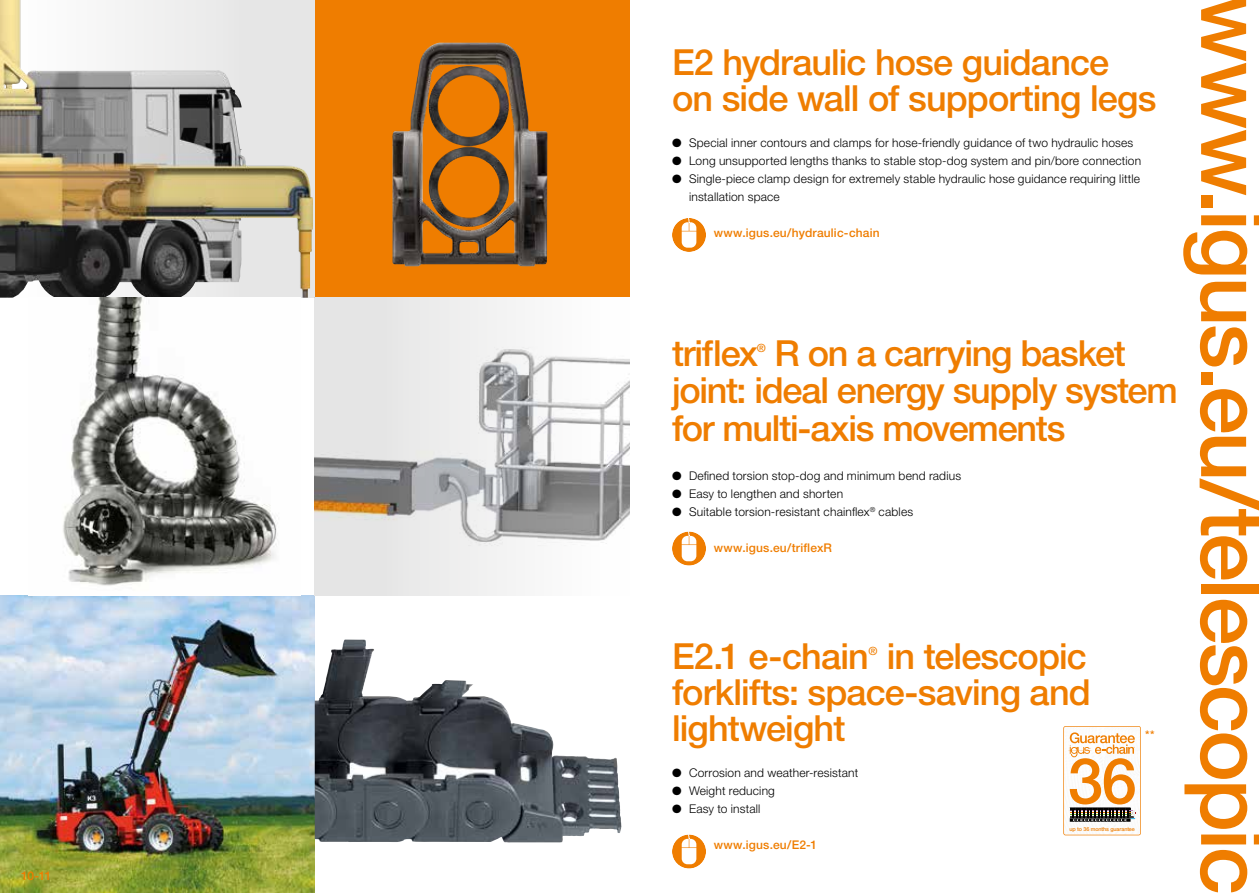
<style>
.page{position:relative;width:1259px;height:893px;background:#fff}
.page>*{position:absolute;margin:0;border:0;box-sizing:border-box;transform-origin:0 0}
.t1{font:500 87px "Helvetica Neue LTW1 G";letter-spacing:-.035em;color:#ef7d00}
.t2{font:500 36px/36px "Helvetica Neue LTW1 G";letter-spacing:-.025em;color:#ef7d00}
.t3{font:300 12px/18px "Helvetica Neue LTW1 G";letter-spacing:.015em;color:#000}
.t4{font:500 12px "Helvetica Neue LTW1 G";letter-spacing:.015em;color:#ef7d00}
.t5{font:500 11.4px "Helvetica Neue LTW1 G";color:#ef7d00}
.t6{font:500 5.4px "Helvetica Neue LTW1 G";letter-spacing:-.02em;color:#ef7d00}
</style>
<div class="page">
<img style="left:0;top:595px;width:315px;height:298px">
<svg style="left:672px;top:218px;width:34px;height:34px"></svg>
<div style="left:315px;top:0;width:314px;height:298px;background:#ef7d00"></div>
<img style="left:392px;top:43px;width:155px;height:223px">
<svg style="left:315px;top:298px;width:314px;height:297px"></svg>
<svg style="left:0;top:0;width:315px;height:298px;background:#aea89b"></svg>
<img style="left:63px;top:298px;width:214px;height:288px">
<img style="left:315px;top:641px;width:306px;height:201px">
<svg style="left:1063px;top:726px;width:77px;height:109px"></svg>
<svg style="left:672px;top:532px;width:34px;height:34px"></svg>
<svg style="left:672px;top:834px;width:34px;height:34px"></svg>
<p class="t4" style="left:21px;top:869px;width:32px">10-11</p>
<h1 class="t1" style="left:1284px;top:-5px;width:902px;rotate:90deg">www.igus.eu/telescopic</h1>
<h2 class="t2" style="left:672px;top:44px;width:486px">E2 hydraulic hose guidance on side wall of supporting legs</h2>
<p class="t3" style="left:672px;top:134px;width:463px">● Special inner contours and clamps for hose-friendly guidance of two hydraulic hoses</p>
<p class="t3" style="left:672px;top:152px;width:471px">● Long unsupported lengths thanks to stable stop-dog system and pin/bore connection</p>
<p class="t3" style="left:689px;top:170px;width:453px;text-indent:-17px">● Single-piece clamp design for extremely stable hydraulic hose guidance requiring little installation space</p>
<p class="t4" style="left:713px;top:226px;width:168px">www.igus.eu/hydraulic-chain</p>
<h2 class="t2" style="left:672px;top:334px;width:507px;line-height:37.3px;text-indent:103px">R on a carrying basket joint: ideal energy supply system for multi-axis movements</h2>
<p class="t3" style="left:672px;top:466px;width:290px">● Defined torsion stop-dog and minimum bend radius</p>
<p class="t3" style="left:672px;top:484px;width:173px">● Easy to lengthen and shorten</p>
<p class="t3" style="left:672px;top:502px;width:243px">● Suitable torsion-resistant chainflex<sup>®</sup> cables</p>
<h2 class="t2" style="left:672px;top:335px;width:88px">triflex</h2>
<p class="t5" style="left:757px;top:341px;width:11px">®</p>
<p class="t4" style="left:713px;top:541px;width:120px">www.igus.eu/triflexR</p>
<h2 class="t2" style="left:672px;top:638px;width:420px;text-align:justify;text-indent:215px">in telescopic forklifts: space-saving and lightweight</h2>
<p class="t3" style="left:672px;top:764px;width:188px">● Corrosion and weather-resistant</p>
<p class="t3" style="left:672px;top:782px;width:104px">● Weight reducing</p>
<p class="t3" style="left:672px;top:800px;width:90px">● Easy to install</p>
<h2 class="t2" style="left:672px;top:638px;width:198px">E2.1 e-chain</h2>
<p class="t5" style="left:868px;top:644px;width:11px">®</p>
<p class="t4" style="left:1145px;top:727px;width:11px">**</p>
<p class="t6" style="left:1069px;top:825px;width:67px">up to 36 months guarantee</p>
<p class="t4" style="left:713px;top:838px;width:105px">www.igus.eu/E2-1</p>
</div>
